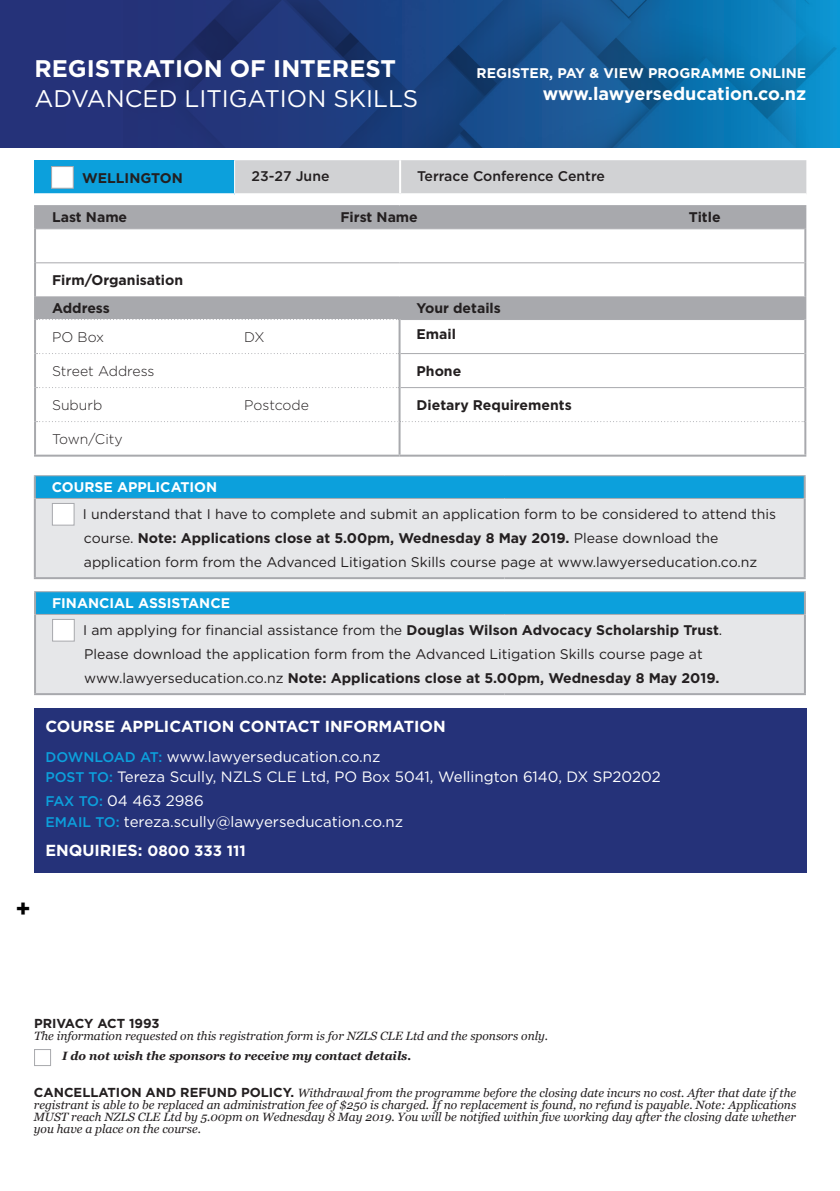
<style>
.page{position:relative;width:840px;height:1191px;background:#fff}
.page>*{position:absolute;margin:0;border:0;box-sizing:border-box;transform-origin:0 0}
.t1{font:24px/30px "Gotham";color:#fff}
.t2{font:700 24px "Gotham";color:#000}
.t3{font:700 18px "Gotham";color:#fff}
.t4{font:700 16px "Gotham";color:#fff}
.t5{font:15px "Gotham";color:#fff}
.t6{font:14px/24px "Gotham";color:#231f20}
.t7{font:700 14px "Gotham";color:#231f20}
.t8{font:700 14px "Gotham";color:#fff}
.t9{font:300 14px "Gotham";color:#231f20}
.t10{font:500 14px "Gotham";color:#231f20}
.t11{font:700 13px "Gotham";color:#231f20}
.t12{font:italic 12px/12px "Georgia";color:#231f20;text-align:justify}
.t13{font:italic 700 12px "Georgia";color:#231f20}
.s1{font-weight:700}
.s2{font-weight:500;font-size:14px;color:#0ca0dc}
.s3{font-size:15px}
.s4{font-family:"Gotham";font-weight:700;font-style:normal;font-size:13px}
</style>
<div class="page">
<div style="left:0;top:0;width:839px;height:147px;background:#253279"></div>
<img style="left:141px;top:0;width:698px;height:147px">
<div style="left:36px;top:207px;width:767px;height:21px;background:#a8a9ad"></div>
<svg style="left:36px;top:229px;width:767px;height:225px"></svg>
<hr style="left:34px;top:207px;width:2px;height:22px;background:#a8a9ad">
<hr style="left:34px;top:205px;width:365px;height:2px;background:#a8a9ad">
<hr style="left:399px;top:205px;width:406px;height:2px;background:#a8a9ad">
<hr style="left:803px;top:207px;width:2px;height:22px;background:#a8a9ad">
<hr style="left:34px;top:229px;width:2px;height:34px;background:#a8a9ad">
<hr style="left:34px;top:263px;width:2px;height:34px;background:#a8a9ad">
<hr style="left:36px;top:228px;width:363px;height:1px;background:#a8a9ad">
<hr style="left:399px;top:228px;width:404px;height:1px;background:#a8a9ad">
<hr style="left:803px;top:229px;width:2px;height:34px;background:#a8a9ad">
<hr style="left:803px;top:263px;width:2px;height:34px;background:#a8a9ad">
<hr style="left:36px;top:262px;width:363px;height:1px;background:#a8a9ad">
<hr style="left:399px;top:262px;width:404px;height:1px;background:#a8a9ad">
<hr style="left:34px;top:297px;width:2px;height:22px;background:#a8a9ad">
<hr style="left:36px;top:296px;width:363px;height:1px;background:#a8a9ad">
<hr style="left:399px;top:296px;width:404px;height:1px;background:#a8a9ad">
<hr style="left:398px;top:297px;width:2px;height:22px;background:#a8a9ad">
<hr style="left:803px;top:297px;width:2px;height:22px;background:#a8a9ad">
<hr style="left:400px;top:319px;width:403px;height:1px;background:#a8a9ad">
<hr style="left:803px;top:319px;width:2px;height:34px;background:#a8a9ad">
<hr style="left:34px;top:353px;width:2px;height:34px;background:#a8a9ad">
<hr style="left:398px;top:353px;width:2px;height:34px;background:#a8a9ad">
<hr style="left:400px;top:353px;width:403px;height:1px;background:#a8a9ad">
<hr style="left:803px;top:353px;width:2px;height:34px;background:#a8a9ad">
<hr style="left:34px;top:319px;width:2px;height:34px;background:#a8a9ad">
<hr style="left:34px;top:387px;width:2px;height:34px;background:#a8a9ad">
<svg style="left:37px;top:319px;width:361px;height:1px"></svg>
<svg style="left:37px;top:387px;width:361px;height:1px"></svg>
<hr style="left:398px;top:319px;width:2px;height:34px;background:#a8a9ad">
<hr style="left:398px;top:387px;width:2px;height:34px;background:#a8a9ad">
<hr style="left:400px;top:387px;width:403px;height:1px;background:#a8a9ad">
<hr style="left:803px;top:387px;width:2px;height:34px;background:#a8a9ad">
<hr style="left:34px;top:421px;width:2px;height:33px;background:#a8a9ad">
<svg style="left:37px;top:353px;width:361px;height:1px"></svg>
<hr style="left:34px;top:454px;width:365px;height:2px;background:#a8a9ad">
<hr style="left:398px;top:422px;width:2px;height:32px;background:#a8a9ad">
<svg style="left:37px;top:421px;width:766px;height:1px"></svg>
<hr style="left:803px;top:421px;width:2px;height:33px;background:#a8a9ad">
<hr style="left:399px;top:454px;width:406px;height:2px;background:#a8a9ad">
<div style="left:34px;top:1049px;width:17px;height:17px;background:#fff;border:1px solid #a8a9ad"></div>
<div style="left:34px;top:160px;width:200px;height:34px;background:#0ca0dc"></div>
<div style="left:235px;top:160px;width:570px;height:33px;background:#d1d2d4"></div>
<hr style="left:34px;top:193px;width:200px;height:2px;background:#fff">
<hr style="left:399px;top:160px;width:2px;height:33px;background:#fff">
<div style="left:51px;top:166px;width:23px;height:23px;background:#fff;border:1px solid #a8a9ad"></div>
<svg style="left:36px;top:592px;width:767px;height:22px;background:#0ea0db"></svg>
<div style="left:35px;top:614px;width:769px;height:80px;background:#e6e7e9"></div>
<hr style="left:34px;top:592px;width:2px;height:22px;background:#a8a9ad">
<hr style="left:34px;top:591px;width:470px;height:1px;background:#a8a9ad">
<hr style="left:504px;top:591px;width:301px;height:1px;background:#a8a9ad">
<hr style="left:803px;top:592px;width:2px;height:22px;background:#a8a9ad">
<hr style="left:34px;top:614px;width:2px;height:79px;background:#a8a9ad">
<hr style="left:36px;top:614px;width:468px;height:1px;background:#a8a9ad">
<hr style="left:34px;top:693px;width:470px;height:2px;background:#a8a9ad">
<hr style="left:504px;top:693px;width:301px;height:2px;background:#a8a9ad">
<hr style="left:504px;top:614px;width:299px;height:1px;background:#a8a9ad">
<hr style="left:803px;top:614px;width:2px;height:79px;background:#a8a9ad">
<div style="left:52px;top:619px;width:23px;height:22px;background:#fff;border:1px solid #a8a9ad"></div>
<div style="left:36px;top:476px;width:767px;height:22px;background:#0ca0dc"></div>
<div style="left:35px;top:498px;width:769px;height:80px;background:#e6e7e9"></div>
<hr style="left:34px;top:476px;width:2px;height:22px;background:#a8a9ad">
<hr style="left:34px;top:475px;width:470px;height:1px;background:#a8a9ad">
<hr style="left:504px;top:475px;width:301px;height:1px;background:#a8a9ad">
<hr style="left:803px;top:476px;width:2px;height:22px;background:#a8a9ad">
<hr style="left:34px;top:498px;width:2px;height:79px;background:#a8a9ad">
<hr style="left:36px;top:498px;width:468px;height:1px;background:#a8a9ad">
<hr style="left:34px;top:577px;width:470px;height:2px;background:#a8a9ad">
<hr style="left:504px;top:577px;width:301px;height:2px;background:#a8a9ad">
<hr style="left:504px;top:498px;width:299px;height:1px;background:#a8a9ad">
<hr style="left:803px;top:498px;width:2px;height:79px;background:#a8a9ad">
<div style="left:52px;top:503px;width:22px;height:22px;background:#fff;border:1px solid #a8a9ad"></div>
<div style="left:34px;top:708px;width:771px;height:164px;background:#253279"></div>
<p class="t1" style="left:34px;top:53px;width:385px"><span class="s1">REGISTRATION OF INTEREST<br></span>ADVANCED LITIGATION SKILLS</p>
<p class="t8" style="left:476px;top:64px;width:331px">REGISTER, PAY &amp; VIEW PROGRAMME ONLINE</p>
<p class="t3" style="left:542px;top:82px;width:265px">www.lawyerseducation.co.nz</p>
<p class="t7" style="left:82px;top:168px;width:102px">WELLINGTON</p>
<p class="t10" style="left:251px;top:167px;width:79px">23-27 June</p>
<p class="t10" style="left:417px;top:167px;width:189px">Terrace Conference Centre</p>
<p class="t7" style="left:52px;top:208px;width:77px">Last Name</p>
<p class="t7" style="left:340px;top:208px;width:79px">First Name</p>
<p class="t7" style="left:688px;top:208px;width:33px">Title</p>
<p class="t7" style="left:52px;top:271px;width:133px">Firm/Organisation</p>
<p class="t7" style="left:52px;top:298px;width:59px">Address</p>
<p class="t7" style="left:416px;top:298px;width:86px">Your details</p>
<p class="t9" style="left:52px;top:328px;width:54px">PO Box</p>
<p class="t9" style="left:244px;top:328px;width:22px">DX</p>
<p class="t7" style="left:416px;top:325px;width:41px">Email</p>
<p class="t9" style="left:52px;top:362px;width:104px">Street Address</p>
<p class="t7" style="left:416px;top:362px;width:46px">Phone</p>
<p class="t9" style="left:52px;top:396px;width:52px">Suburb</p>
<p class="t9" style="left:244px;top:396px;width:66px">Postcode</p>
<p class="t7" style="left:416px;top:396px;width:156px">Dietary Requirements</p>
<p class="t9" style="left:52px;top:430px;width:72px">Town/City</p>
<p class="t8" style="left:52px;top:477px;width:167px">COURSE APPLICATION</p>
<p class="t6" style="left:83px;top:501px;width:694px">I understand that I have to complete and submit an application form to be considered to attend this course. <span class="s1">Note: Applications close at 5.00pm, Wednesday 8 May 2019.</span> Please download the application form from the Advanced Litigation Skills course page at www.lawyerseducation.co.nz</p>
<p class="t8" style="left:52px;top:593px;width:179px">FINANCIAL ASSISTANCE</p>
<p class="t6" style="left:83px;top:617px;width:640px">I am applying for financial assistance from the <span class="s1">Douglas Wilson Advocacy Scholarship Trust</span>.<br>Please download the application form from the Advanced Litigation Skills course page at www.lawyerseducation.co.nz <span class="s1">Note: Applications close at 5.00pm, Wednesday 8 May 2019.</span></p>
<p class="t4" style="left:45px;top:716px;width:401px">COURSE APPLICATION CONTACT INFORMATION</p>
<p class="t5" style="left:45px;top:746px;width:336px"><span class="s2">DOWNLOAD AT:</span> www.lawyerseducation.co.nz</p>
<p class="t5" style="left:45px;top:767px;width:616px"><span class="s2">POST TO:</span> Tereza Scully, NZLS CLE Ltd, PO Box 5041, Wellington 6140, DX SP20202</p>
<p class="t5" style="left:45px;top:791px;width:160px"><span class="s2">FAX TO:</span> 04 463 2986</p>
<p class="t5" style="left:45px;top:812px;width:359px"><span class="s2">EMAIL TO:</span> tereza.scully@lawyerseducation.co.nz</p>
<p class="t4" style="left:45px;top:840px;width:202px">ENQUIRIES: <span class="s3">0800 333 111</span></p>
<h1 class="t2" style="left:15px;top:893px;width:17px">+</h1>
<p class="t11" style="left:34px;top:1014px;width:127px">PRIVACY ACT 1993</p>
<p class="t12" style="left:34px;top:1030px;width:515px">The information requested on this registration form is for NZLS CLE Ltd and the sponsors only.</p>
<p class="t13" style="left:62px;top:1048px;width:350px">I do not wish the sponsors to receive my contact details.</p>
<p class="t12" style="left:34px;top:1087px;width:763px"><span class="s4">CANCELLATION AND REFUND POLICY.</span> Withdrawal from the programme before the closing date incurs no cost. After that date if the registrant is able to be replaced an administration fee of $250 is charged. If no replacement is found, no refund is payable. Note: Applications MUST reach NZLS CLE Ltd by 5.00pm on Wednesday 8 May 2019. You will be notified within five working day after the closing date whether you have a place on the course.</p>
</div>
